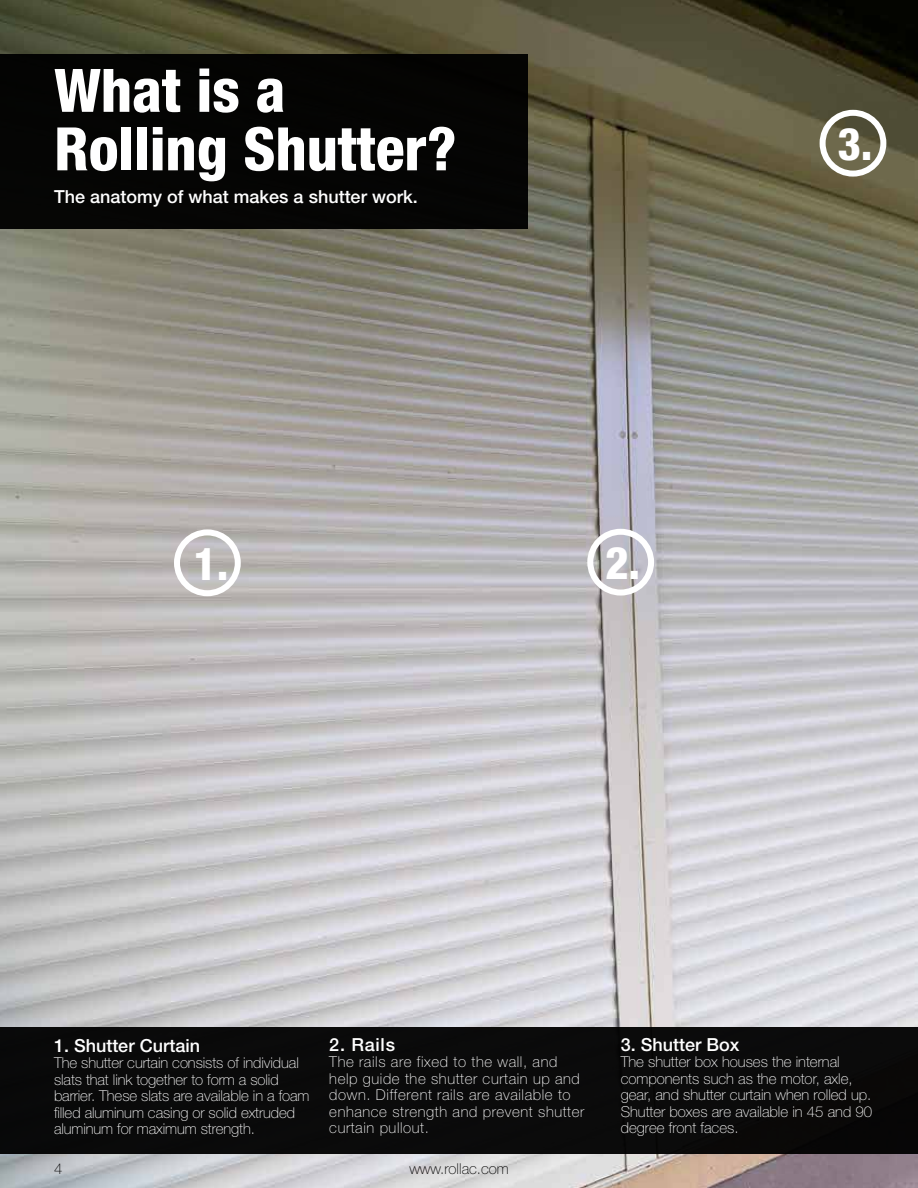
<style>
.page{position:relative;width:918px;height:1188px;background:#fff}
.page>*{position:absolute;margin:0;border:0;box-sizing:border-box;transform-origin:0 0}
.t1{font:800 condensed 60px/58.5px "Helvetica Neue LT Std";color:#fff}
.t2{font:800 condensed 45px "Helvetica Neue LT Std";color:#fff}
.t3{font:500 18px "Helvetica Neue LT Std";color:#fff}
.t4{font:100 15px/16.5px "Helvetica Neue LT Std";color:#fff}
.t5{font:100 15px/16.5px "Helvetica Neue LT Std";letter-spacing:.04em;color:#fff}
.t6{font:100 15px "Helvetica Neue LT Std";color:#000}
</style>
<div class="page">
<img style="left:0;top:0;width:918px;height:1188px">
<div style="left:0;top:54px;width:528px;height:175px;background:#000"></div>
<div style="left:0;top:1027px;width:918px;height:126px;background:#0a0a0a"></div>
<div style="left:174px;top:529px;width:67px;height:67px;border:6px solid #fff;border-radius:50%"></div>
<div style="left:587px;top:529px;width:67px;height:67px;border:6px solid #fff;border-radius:50%"></div>
<div style="left:820px;top:110px;width:66px;height:67px;border:6px solid #fff;border-radius:50%"></div>
<h1 class="t1" style="left:54px;top:60px;width:404px">What is a<br>Rolling Shutter?</h1>
<p class="t3" style="left:54px;top:186px;width:365px">The anatomy of what makes a shutter work.</p>
<h2 class="t2" style="left:193px;top:536px;width:37px">1.</h2>
<h2 class="t2" style="left:605px;top:536px;width:37px">2.</h2>
<h2 class="t2" style="left:837px;top:117px;width:37px">3.</h2>
<p class="t3" style="left:54px;top:1034px;width:148px">1. Shutter Curtain</p>
<p class="t4" style="left:54px;top:1054px;width:257px">The shutter curtain consists of individual slats that link together to form a solid barrier. These slats are available in a foam filled aluminum casing or solid extruded aluminum for maximum strength.</p>
<p class="t3" style="left:329px;top:1034px;width:67px">2. Rails</p>
<p class="t5" style="left:329px;top:1054px;width:257px">The rails are fixed to the wall, and help guide the shutter curtain up and down. Different rails are available to enhance strength and prevent shutter curtain pullout.</p>
<p class="t6" style="left:54px;top:1160px;width:10px">4</p>
<p class="t6" style="left:409px;top:1160px;width:101px">www.rollac.com</p>
<p class="t3" style="left:621px;top:1034px;width:120px">3. Shutter Box</p>
<p class="t4" style="left:621px;top:1054px;width:253px">The shutter box houses the internal components such as the motor, axle, gear, and shutter curtain when rolled up.<br>Shutter boxes are available in 45 and 90 degree front faces.</p>
</div>
